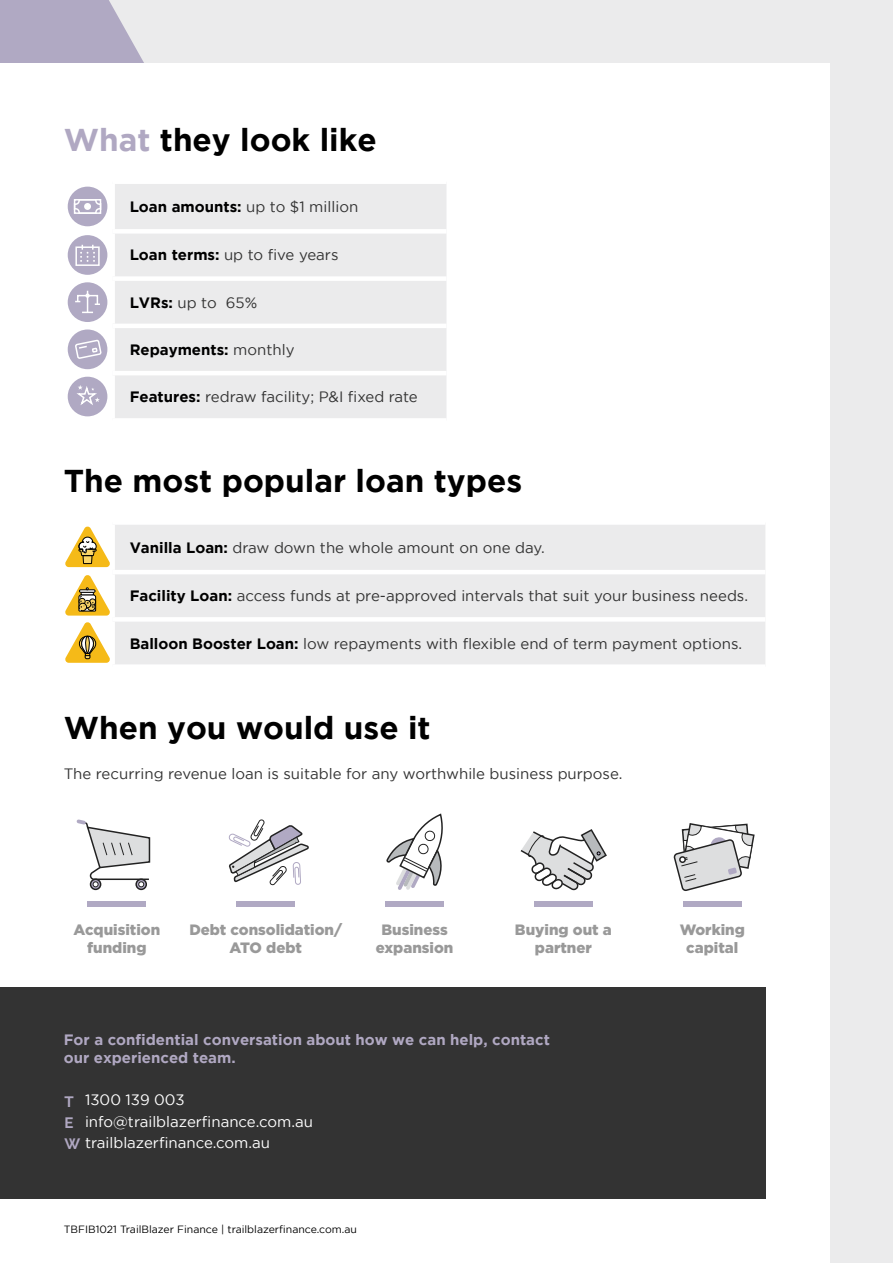
<style>
.page{position:relative;width:893px;height:1263px;background:#ebebec}
.page>*{position:absolute;margin:0;border:0;box-sizing:border-box;transform-origin:0 0}
.t1{font:700 31.5px "Gotham";color:#000}
.t2{font:15px "Gotham";color:#333}
.t3{font:900 15px/18px "Gotham";color:#999;text-align:center}
.t4{font:700 15px/18px "Gotham";color:#b0a8c2}
.t5{font:15px/21.3px "Gotham";color:#fff}
.t6{font:700 15px "Gotham";color:#000}
.t7{font:10.5px "Gotham";color:#000}
.s1{color:#b0a8c2}
.s2{font-weight:700;color:#000}
.s3{font-weight:400;color:#333}
.s4{font-family:"Raleway";font-weight:700;color:#b0a8c2}
</style>
<div class="page">
<svg style="left:0;top:0;width:824px;height:64px"></svg>
<div style="left:0;top:64px;width:829px;height:1199px;background:#fff"></div>
<div style="left:0;top:988px;width:765px;height:211px;background:#333"></div>
<div style="left:88px;top:902px;width:58px;height:5px;background:#b0a9c3"></div>
<div style="left:90px;top:878px;width:11px;height:12px;border:2px solid #222;border-radius:50%"></div>
<div style="left:135px;top:878px;width:12px;height:12px;border:2px solid #222;border-radius:50%"></div>
<svg style="left:76px;top:819px;width:75px;height:68px"></svg>
<svg style="left:228px;top:819px;width:81px;height:88px"></svg>
<div style="left:385px;top:902px;width:59px;height:5px;background:#b0a9c3"></div>
<svg style="left:386px;top:813px;width:57px;height:77px"></svg>
<div style="left:534px;top:902px;width:59px;height:5px;background:#b0a9c3"></div>
<svg style="left:520px;top:829px;width:87px;height:62px"></svg>
<div style="left:683px;top:902px;width:58px;height:5px;background:#b0a9c3"></div>
<svg style="left:673px;top:823px;width:82px;height:68px"></svg>
<div style="left:679px;top:856px;width:7px;height:7px;border:2px solid #222;border-radius:2px"></div>
<div style="left:115px;top:184px;width:331px;height:234px;background:#ebebec"></div>
<div style="left:113px;top:229px;width:333px;height:5px;background:#fff"></div>
<div style="left:113px;top:276px;width:333px;height:5px;background:#fff"></div>
<hr style="left:113px;top:324px;width:333px;height:4px;background:#fff">
<hr style="left:113px;top:371px;width:333px;height:4px;background:#fff">
<div style="left:68px;top:187px;width:39px;height:39px;background:#b0a9c3;border-radius:50%"></div>
<svg style="left:73px;top:199px;width:29px;height:15px"></svg>
<div style="left:68px;top:235px;width:39px;height:40px;background:#b0a9c3;border-radius:50%"></div>
<div style="left:75px;top:246px;width:25px;height:20px;border:2px solid #fff"></div>
<svg style="left:80px;top:245px;width:15px;height:17px"></svg>
<div style="left:68px;top:282px;width:39px;height:40px;background:#b0a9c3;border-radius:50%"></div>
<svg style="left:75px;top:291px;width:25px;height:22px"></svg>
<div style="left:68px;top:377px;width:39px;height:39px;background:#b0a9c3;border-radius:50%"></div>
<svg style="left:77px;top:385px;width:23px;height:20px"></svg>
<div style="left:68px;top:329px;width:39px;height:40px;background:#b0a9c3;border-radius:50%"></div>
<svg style="left:74px;top:334px;width:29px;height:33px"></svg>
<div style="left:115px;top:525px;width:650px;height:139px;background:#ebebec"></div>
<hr style="left:113px;top:570px;width:652px;height:4px;background:#fff">
<div style="left:113px;top:617px;width:652px;height:5px;background:#fff"></div>
<svg style="left:65px;top:526px;width:45px;height:41px"></svg>
<svg style="left:65px;top:575px;width:45px;height:41px"></svg>
<svg style="left:65px;top:622px;width:45px;height:41px"></svg>
<h1 class="t1" style="left:64px;top:121px;width:314px"><span class="s1">What</span> they look like</h1>
<p class="t2" style="left:130px;top:198px;width:230px"><span class="s2">Loan amounts:</span> up to $1 million</p>
<p class="t2" style="left:130px;top:247px;width:210px"><span class="s2">Loan terms:</span> up to five years</p>
<p class="t2" style="left:130px;top:294px;width:129px"><span class="s2">LVRs:</span> up to 65%</p>
<p class="t6" style="left:130px;top:341px;width:166px">Repayments: <span class="s3">monthly</span></p>
<p class="t2" style="left:130px;top:389px;width:290px"><span class="s2">Features:</span> redraw facility; P&amp;I fixed rate</p>
<h1 class="t1" style="left:64px;top:462px;width:460px">The most popular loan types</h1>
<p class="t2" style="left:130px;top:539px;width:417px"><span class="s2">Vanilla Loan:</span> draw down the whole amount on one day.</p>
<p class="t2" style="left:130px;top:588px;width:620px"><span class="s2">Facility Loan:</span> access funds at pre-approved intervals that suit your business needs.</p>
<p class="t2" style="left:130px;top:635px;width:614px"><span class="s2">Balloon Booster Loan:</span> low repayments with flexible end of term payment options.</p>
<h1 class="t1" style="left:64px;top:710px;width:368px">When you would use it</h1>
<p class="t2" style="left:64px;top:765px;width:560px">The recurring revenue loan is suitable for any worthwhile business purpose.</p>
<p class="t3" style="left:74px;top:920px;width:88px">Acquisition funding</p>
<p class="t3" style="left:189px;top:920px;width:154px">Debt consolidation/<br>ATO debt</p>
<p class="t3" style="left:376px;top:920px;width:79px">Business expansion</p>
<p class="t3" style="left:515px;top:920px;width:98px">Buying out a partner</p>
<p class="t3" style="left:680px;top:920px;width:67px">Working capital</p>
<p class="t4" style="left:64px;top:1030px;width:488px">For a confidential conversation about how we can help, contact our experienced team.</p>
<p class="t5" style="left:64px;top:1089px;width:250px"><span class="s4">T</span> 1300 139 003<br><span class="s4">E</span> info@trailblazerfinance.com.au<br><span class="s4">W</span> trailblazerfinance.com.au</p>
<p class="t7" style="left:64px;top:1223px;width:295px">TBFIB1021 TrailBlazer Finance | trailblazerfinance.com.au</p>
</div>
